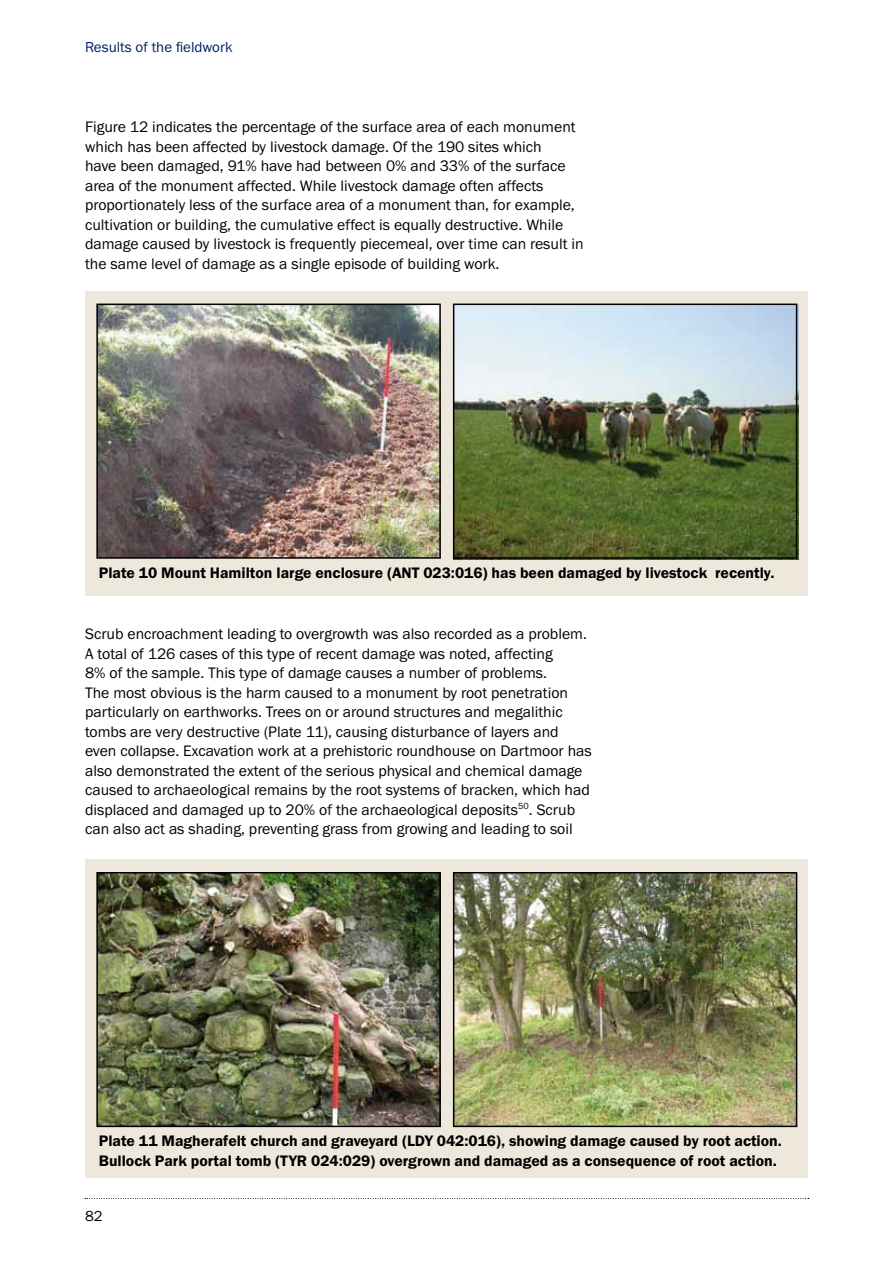
<style>
.page{position:relative;width:893px;height:1263px;background:#fff}
.page>*{position:absolute;margin:0;border:0;box-sizing:border-box;transform-origin:0 0}
.t1{font:15.75px/19.5px "Franklin Got ITC";color:#000}
.t2{font:600 15.75px/19.5px "Franklin Got ITC";color:#000}
.t3{font:15px "Franklin Got ITC";color:#00225f}
.t4{font:15px "Franklin Got ITC";color:#000}
</style>
<div class="page">
<svg style="left:85px;top:1198px;width:724px;height:1px"></svg>
<div style="left:85px;top:291px;width:723px;height:305px;background:#eee7db"></div>
<img style="left:99px;top:307px;width:339px;height:249px">
<div style="left:96px;top:304px;width:345px;height:255px;border:2px solid #000"></div>
<img style="left:456px;top:304px;width:342px;height:255px">
<div style="left:453px;top:304px;width:344px;height:255px;border:2px solid #000"></div>
<div style="left:85px;top:859px;width:723px;height:319px;background:#eee7db"></div>
<img style="left:99px;top:875px;width:339px;height:249px">
<div style="left:96px;top:872px;width:345px;height:255px;border:2px solid #000"></div>
<img style="left:456px;top:875px;width:338px;height:249px">
<div style="left:453px;top:872px;width:344px;height:255px;border:2px solid #000"></div>
<p class="t3" style="left:85px;top:38px;width:149px">Results of the fieldwork</p>
<p class="t1" style="left:85px;top:117px;width:500px">Figure 12 indicates the percentage of the surface area of each monument which has been affected by livestock damage. Of the 190 sites which<br>have been damaged, 91% have had between 0% and 33% of the surface area of the monument affected. While livestock damage often affects proportionately less of the surface area of a monument than, for example, cultivation or building, the cumulative effect is equally destructive. While damage caused by livestock is frequently piecemeal, over time can result in the same level of damage as a single episode of building work.</p>
<p class="t2" style="left:99px;top:562px;width:677px">Plate 10 Mount Hamilton large enclosure (ANT 023:016) has been damaged by livestock recently.</p>
<p class="t1" style="left:85px;top:624px;width:508px">Scrub encroachment leading to overgrowth was also recorded as a problem.<br>A total of 126 cases of this type of recent damage was noted, affecting<br>8% of the sample. This type of damage causes a number of problems.<br>The most obvious is the harm caused to a monument by root penetration particularly on earthworks. Trees on or around structures and megalithic tombs are very destructive (Plate 11), causing disturbance of layers and even collapse. Excavation work at a prehistoric roundhouse on Dartmoor has also demonstrated the extent of the serious physical and chemical damage caused to archaeological remains by the root systems of bracken, which had displaced and damaged up to 20% of the archaeological deposits<sup>50</sup>. Scrub can also act as shading, preventing grass from growing and leading to soil</p>
<p class="t2" style="left:99px;top:1131px;width:685px">Plate 11 Magherafelt church and graveyard (LDY 042:016), showing damage caused by root action.<br>Bullock Park portal tomb (TYR</p>
<p class="t2" style="left:311px;top:1150px;width:467px">024:029) overgrown and damaged as a consequence of root action.</p>
<p class="t4" style="left:85px;top:1207px;width:19px">82</p>
</div>
